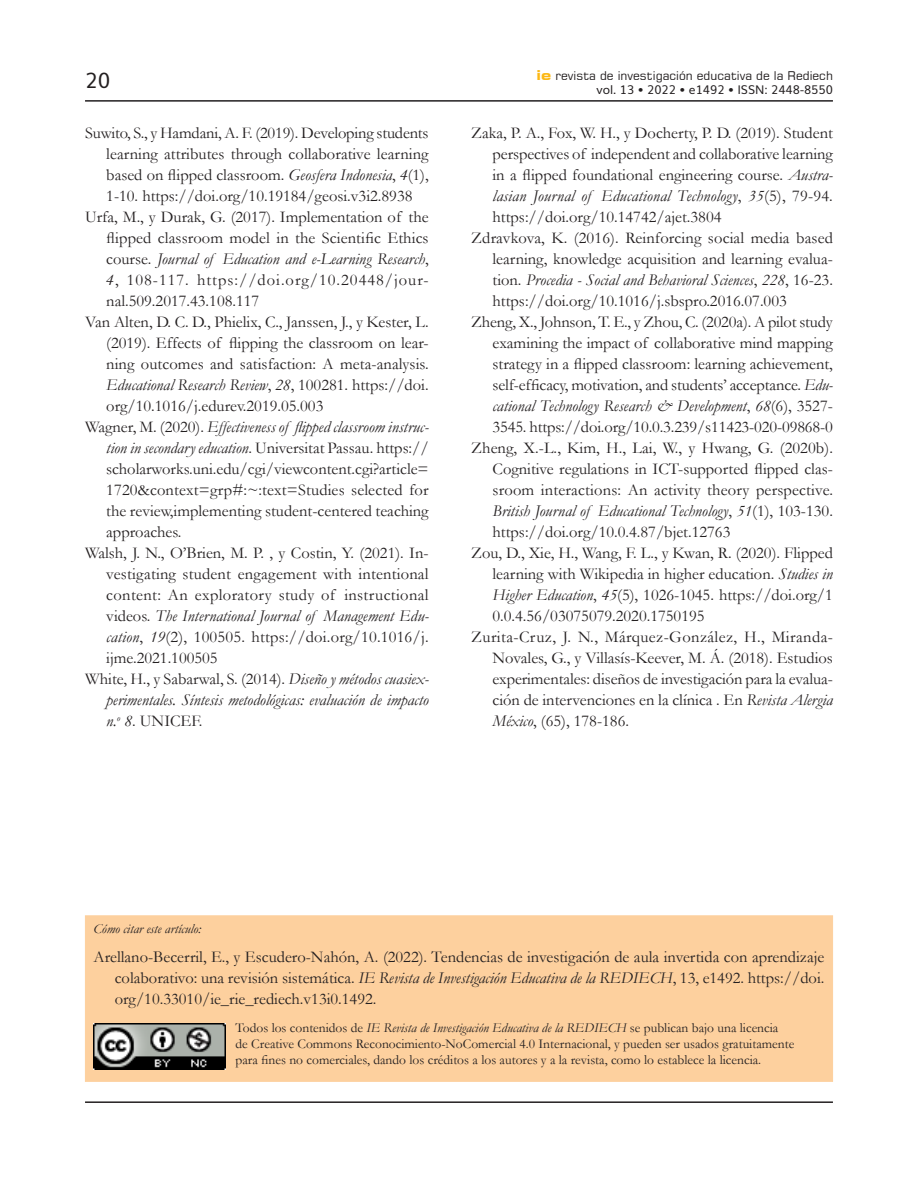
<style>
.page{position:relative;width:918px;height:1188px;background:#fff}
.page>*{position:absolute;margin:0;border:0;box-sizing:border-box;transform-origin:0 0}
.t1{font:21px "Muli";color:#231f20}
.Biblos{font:16.5px/21px "Garamond";color:#231f20;text-align:justify}
.Biblos-2{font:italic 16.5px/21px "Garamond";color:#231f20;text-align:justify}
.Fechas-DOI{font:13.5px "Garamond";color:#231f20}
.Fechas-DOI-2{font:italic 13.5px "Garamond";color:#231f20}
.t2{font:12px "Square 721 BT";color:#231f20}
.t3{font:12px "Muli";color:#231f20}
.s1{font-style:italic}
.s2{font-style:normal}
.s3{font-weight:700;font-stretch:expanded;font-size:13.5px;color:#fcb814}
</style>
<div class="page">
<hr style="left:85px;top:100px;width:748px;height:2px;background:#231f20">
<hr style="left:85px;top:1101px;width:748px;height:2px;background:#231f20">
<div style="left:85px;top:915px;width:748px;height:167px;background:#fdd09e;border:1px solid #fdd09e"></div>
<img style="left:94px;top:1023px;width:132px;height:47px">
<p class="t1" style="left:85px;top:64px;width:27px">20</p>
<p class="Biblos" style="left:106px;top:122px;width:324px;text-indent:-21px">Suwito, S., y Hamdani, A. F. (2019). Developing students learning attributes through collaborative learning based on flipped classroom. <span class="s1">Geosfera Indonesia</span>, <span class="s1">4</span>(1), 1-10. https://doi.org/10.19184/geosi.v3i2.8938</p>
<p class="Biblos" style="left:106px;top:206px;width:324px;text-indent:-21px">Urfa, M., y Durak, G. (2017). Implementation of the flipped classroom model in the Scientific Ethics course. <span class="s1">Journal of Education and e-Learning Research</span>, <span class="s1">4</span>, 108-117. https://doi.org/10.20448/jour&shy;nal.509.2017.43.108.117</p>
<p class="Biblos" style="left:106px;top:311px;width:324px;text-indent:-21px">Van Alten, D. C. D., Phielix, C., Janssen, J., y Kester, L. (2019). Effects of flipping the classroom on lear&shy;ning outcomes and satisfaction: A meta-analysis.<br><span class="s1">Educational Research Review</span>, <span class="s1">28</span>, 100281. https://doi. org/10.1016/j.edurev.2019.05.003</p>
<p class="Biblos" style="left:106px;top:416px;width:324px;text-indent:-21px">Wagner, M. (2020). <span class="s1">Effectiveness of flipped classroom instruc&shy;tion in secondary education</span>. Universitat Passau. https:// scholarworks.uni.edu/cgi/viewcontent.cgi?article= 1720&amp;context=grp#:~:text=Studies selected for the review,implementing student-centered teaching approaches.</p>
<p class="Biblos" style="left:106px;top:542px;width:324px;text-indent:-21px">Walsh, J. N., O’Brien, M. P. , y Costin, Y. (2021). In&shy;vestigating student engagement with intentional content: An exploratory study of instructional videos. <span class="s1">The International Journal of Management Edu&shy;cation</span>, <span class="s1">19</span>(2), 100505. https://doi.org/10.1016/j. ijme.2021.100505</p>
<p class="Biblos-2" style="left:106px;top:668px;width:324px;text-indent:-21px"><span class="s2">White, H., y Sabarwal, S. (2014).</span> Diseño y métodos cuasiex&shy;perimentales. Síntesis metodológicas: evaluación de impacto n.<sup>o</sup> 8<span class="s2">. UNICEF.</span></p>
<p class="t2" style="left:537px;top:68px;width:298px"><span class="s3">ie</span> revista de investigación educativa de la Rediech</p>
<p class="t3" style="left:597px;top:80px;width:238px">vol. 13 • 2022 • e1492 • ISSN: 2448-8550</p>
<p class="Biblos" style="left:493px;top:122px;width:342px;text-indent:-21px">Zaka, P. A., Fox, W. H., y Docherty, P. D. (2019). Student perspectives of independent and collaborative learning in a flipped foundational engineering course. <span class="s1">Austra&shy;lasian Journal of Educational Technology</span>, <span class="s1">35</span>(5), 79-94. https://doi.org/10.14742/ajet.3804</p>
<p class="Biblos" style="left:493px;top:227px;width:342px;text-indent:-21px">Zdravkova, K. (2016). Reinforcing social media based learning, knowledge acquisition and learning evalua&shy;tion. <span class="s1">Procedia - Social and Behavioral Sciences</span>, <span class="s1">228</span>, 16-23. https://doi.org/10.1016/j.sbspro.2016.07.003</p>
<p class="Biblos" style="left:493px;top:311px;width:342px;text-indent:-21px">Zheng, X., Johnson, T. E., y Zhou, C. (2020a). A pilot study examining the impact of collaborative mind mapping strategy in a flipped classroom: learning achievement, self-efficacy, motivation, and students’ acceptance. <span class="s1">Edu&shy;cational Technology Research &amp; Development</span>, <span class="s1">68</span>(6), 3527- 3545. https://doi.org/10.0.3.239/s11423-020-09868-0</p>
<p class="Biblos" style="left:493px;top:437px;width:342px;text-indent:-21px">Zheng, X.-L., Kim, H., Lai, W., y Hwang, G. (2020b).<br>Cognitive regulations in ICT-supported flipped clas&shy;sroom interactions: An activity theory perspective.<br><span class="s1">British Journal of Educational Technology</span>, <span class="s1">51</span>(1), 103-130. https://doi.org/10.0.4.87/bjet.12763</p>
<p class="Biblos" style="left:493px;top:542px;width:342px;text-indent:-21px">Zou, D., Xie, H., Wang, F. L., y Kwan, R. (2020). Flipped learning with Wikipedia in higher education. <span class="s1">Studies in Higher Education</span>, <span class="s1">45</span>(5), 1026-1045. https://doi.org/1<br>0.0.4.56/03075079.2020.1750195</p>
<p class="Biblos" style="left:493px;top:626px;width:342px;text-indent:-21px">Zurita-Cruz, J. N., Márquez-González, H., Miranda-Novales, G., y Villasís-Keever, M. Á. (2018). Estudios experimentales: diseños de investigación para la evalua&shy;ción de intervenciones en la clínica . En <span class="s1">Revista Alergia México</span>, (65), 178-186.</p>
<p class="Fechas-DOI-2" style="left:94px;top:919px;width:109px">Cómo citar este artículo:</p>
<p class="Biblos" style="left:115px;top:946px;width:711px;text-indent:-21px">Arellano-Becerril, E., y Escudero-Nahón, A. (2022). Tendencias de investigación de aula invertida con aprendizaje colaborativo: una revisión sistemática. <span class="s1">IE Revista de Investigación Educativa de la REDIECH</span>, 13, e1492. https://doi. org/10.33010/ie_rie_rediech.v13i0.1492.</p>
<p class="Fechas-DOI" style="left:236px;top:1019px;width:544px">Todos los contenidos de <span class="s1">IE Revista de Investigación Educativa de la REDIECH</span> se publican bajo una licencia</p>
<p class="Fechas-DOI" style="left:236px;top:1035px;width:560px">de Creative Commons Reconocimiento-NoComercial 4.0 Internacional, y pueden ser usados gratuitamente</p>
<p class="Fechas-DOI" style="left:236px;top:1051px;width:527px">para fines no comerciales, dando los créditos a los autores y a la revista, como lo establece la licencia.</p>
</div>
